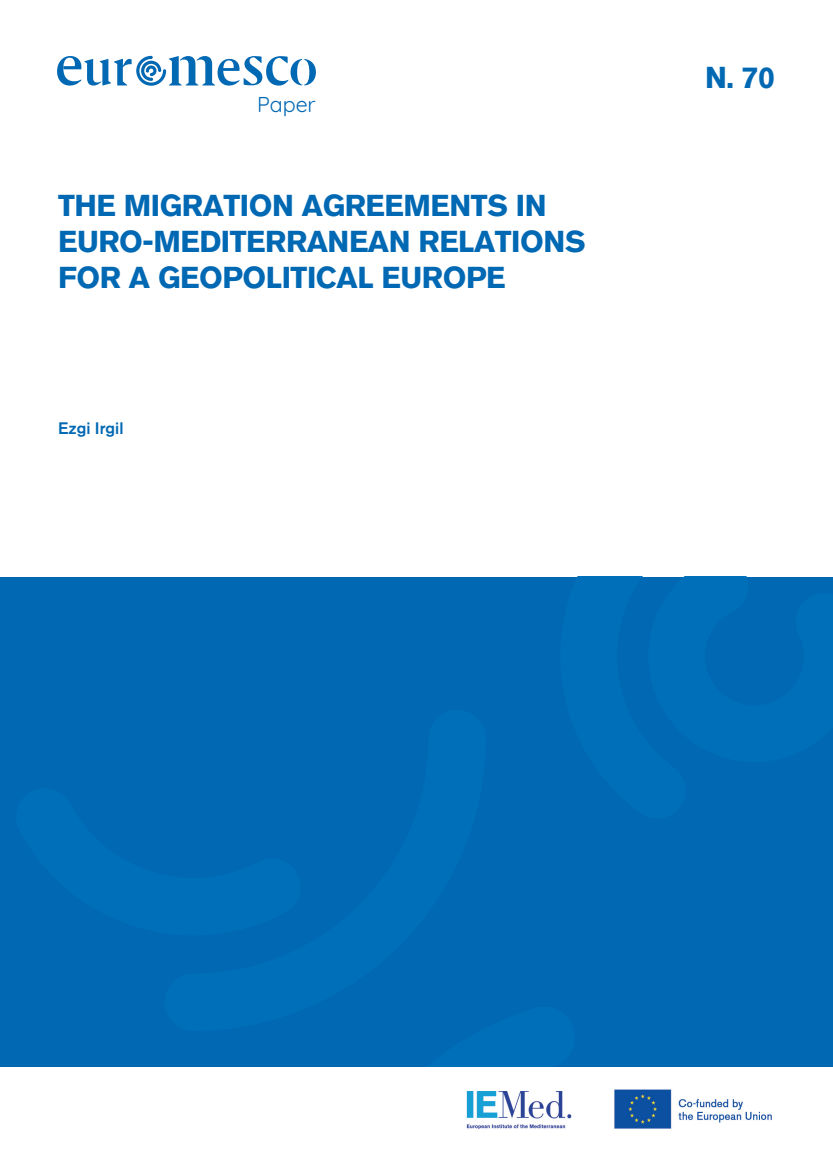
<style>
.page{position:relative;width:833px;height:1171px;background:#fff}
.page>*{position:absolute;margin:0;border:0;box-sizing:border-box;transform-origin:0 0}
.t1{font:700 30px/36px "Akzidenz Grotesk BQ";letter-spacing:-.015em;color:#0168b3}
.t2{font:21.45px "Quicksand";color:#0168b3}
.t3{font:500 16.5px "Akzidenz Grotesk BE";color:#0168b3}
</style>
<div class="page">
<svg style="left:57px;top:56px;width:259px;height:30px"></svg>
<img style="left:466px;top:1089px;width:306px;height:40px">
<div style="left:0;top:577px;width:833px;height:489px;background:#0168b3"></div>
<p class="t2" style="left:257px;top:91px;width:60px">Paper</p>
<p class="t1" style="left:58px;top:188px;width:529px">THE MIGRATION AGREEMENTS IN<br>EURO-MEDITERRANEAN RELATIONS<br>FOR A GEOPOLITICAL EUROPE</p>
<p class="t3" style="left:58px;top:422px;width:67px">Ezgi Irgil</p>
<p class="t1" style="left:705px;top:60px;width:72px">N. 70</p>
</div>
